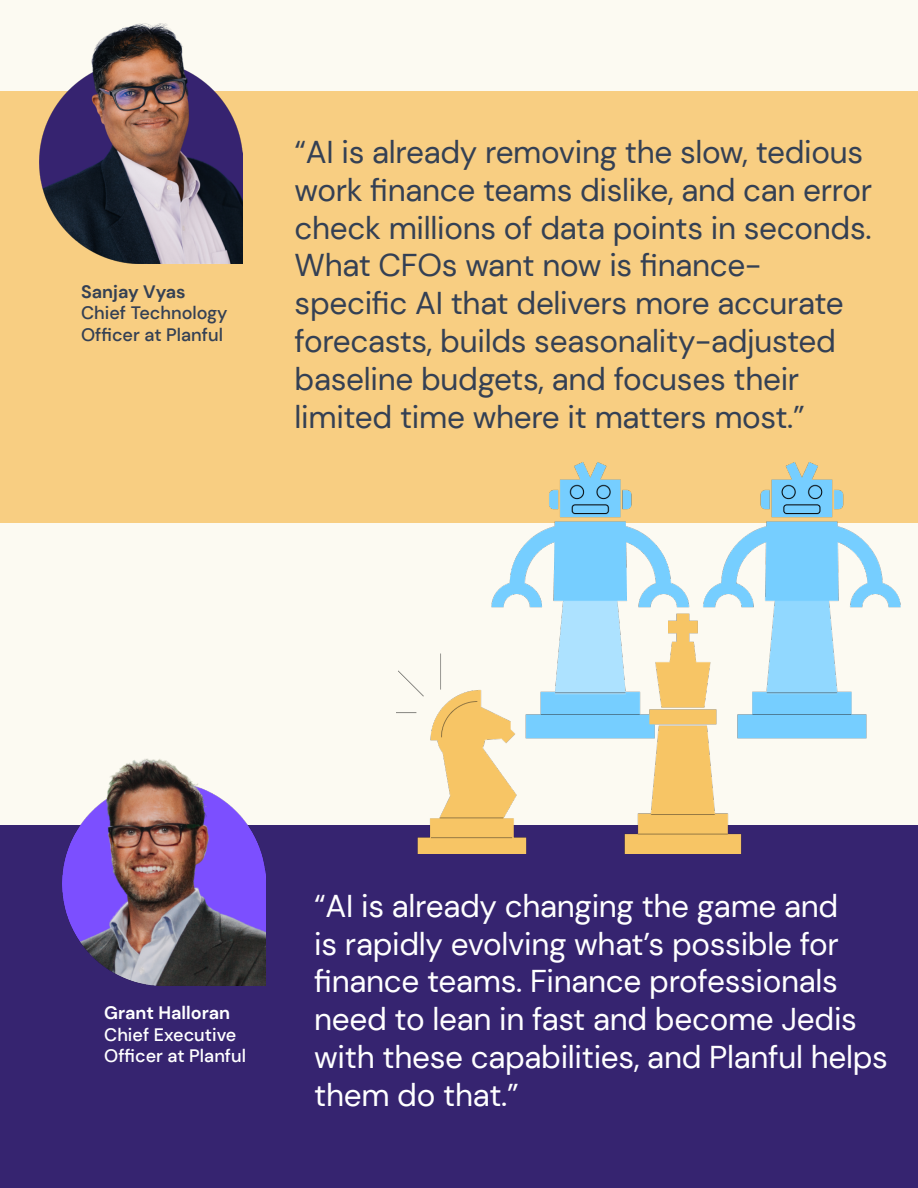
<style>
.page{position:relative;width:918px;height:1188px;background:#fcfaf2}
.page>*{position:absolute;margin:0;border:0;box-sizing:border-box;transform-origin:0 0}
.t1{font:31.5px/37.8px "DM Sans";letter-spacing:-.01em;color:#344054}
.t2{font:31.5px/37.8px "DM Sans";letter-spacing:-.01em;color:#fff}
.t3{font:500 18px/21.6px "DM Sans";color:#344054}
.t4{font:500 18px/21.6px "DM Sans";color:#fff}
.t5{font:700 18px "DM Sans";color:#fff}
.t6{font:700 18px "DM Sans";color:#344054}
</style>
<div class="page">
<div style="left:0;top:91px;width:918px;height:432px;background:#f8ce82"></div>
<div style="left:0;top:826px;width:918px;height:362px;background:#362470"></div>
<img style="left:39px;top:23px;width:204px;height:240px">
<img style="left:396px;top:462px;width:505px;height:391px">
<img style="left:63px;top:758px;width:203px;height:227px">
<p class="t6" style="left:81px;top:280px;width:106px">Sanjay Vyas</p>
<p class="t3" style="left:81px;top:302px;width:148px">Chief Technology<br>Officer at Planful</p>
<p class="t1" style="left:295px;top:133px;width:579px">“AI is already removing the slow, tedious work finance teams dislike, and can error check millions of data points in seconds.<br>What CFOs want now is finance&shy;specific AI that delivers more accurate forecasts, builds seasonality-adjusted baseline budgets, and focuses their limited time where it matters most.”</p>
<p class="t5" style="left:104px;top:1001px;width:128px">Grant Halloran</p>
<p class="t4" style="left:104px;top:1023px;width:143px">Chief Executive<br>Officer at Planful</p>
<p class="t2" style="left:314px;top:887px;width:575px">“AI is already changing the game and<br>is rapidly evolving what’s possible for finance teams. Finance professionals need to lean in fast and become Jedis with these capabilities, and Planful helps them do that.”</p>
</div>
